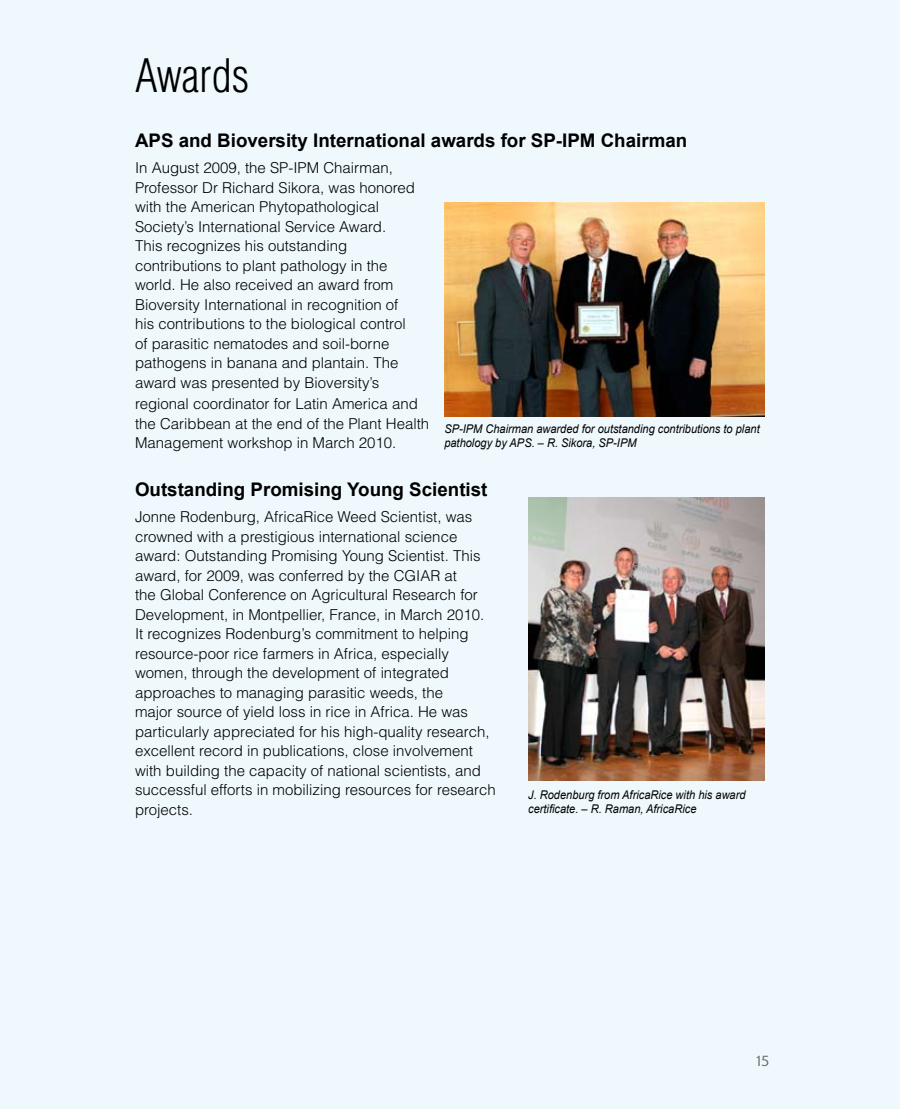
<style>
.page{position:relative;width:900px;height:1109px;background:#fff}
.page>*{position:absolute;margin:0;border:0;box-sizing:border-box;transform-origin:0 0}
.t1{font:300 condensed 45px "Helvetica";color:#000}
.t2{font:700 18.75px "Arial";color:#000}
.t3{font:300 15px/19.5px "Helvetica";color:#000}
.t4{font:300 15px "Delta";color:#727176}
.t5{font:italic 12px/14.4px "Arial";color:#000;scale:.92 1}
</style>
<div class="page">
<div style="left:0;top:0;width:900px;height:1108px;background:#eef8fd"></div>
<img style="left:528px;top:498px;width:237px;height:283px">
<img style="left:444px;top:203px;width:321px;height:214px">
<h1 class="t1" style="left:135px;top:48px;width:116px">Awards</h1>
<p class="t2" style="left:135px;top:128px;width:554px">APS and Bioversity International awards for SP-IPM Chairman</p>
<p class="t3" style="left:135px;top:158px;width:282px">In August 2009, the SP-IPM Chairman, Professor Dr Richard Sikora, was honored with the American Phytopathological Society’s International Service Award.<br>This recognizes his outstanding contributions to plant pathology in the world. He also received an award from Bioversity International in recognition of his contributions to the biological control of parasitic nematodes and soil-borne pathogens in banana and plantain. The award was presented by Bioversity’s</p>
<p class="t3" style="left:135px;top:394px;width:296px">regional coordinator for Latin America and the Caribbean at the end of the Plant Health<br>Management workshop in March 2010.</p>
<p class="t5" style="left:444px;top:421px;width:344px">SP-IPM Chairman awarded for outstanding contributions to plant pathology by APS. – R. Sikora, SP-IPM</p>
<p class="t2" style="left:135px;top:477px;width:354px">Outstanding Promising Young Scientist</p>
<p class="t3" style="left:135px;top:507px;width:362px">Jonne Rodenburg, AfricaRice Weed Scientist, was crowned with a prestigious international science award: Outstanding Promising Young Scientist. This award, for 2009, was conferred by the CGIAR at<br>the Global Conference on Agricultural Research for Development, in Montpellier, France, in March 2010.<br>It recognizes Rodenburg’s commitment to helping resource-poor rice farmers in Africa, especially women, through the development of integrated approaches to managing parasitic weeds, the<br>major source of yield loss in rice in Africa. He was particularly appreciated for his high-quality research, excellent record in publications, close involvement with building the capacity of national scientists, and successful efforts in mobilizing resources for research projects.</p>
<p class="t5" style="left:528px;top:787px;width:238px">J. Rodenburg from AfricaRice with his award certificate. – R. Raman, AfricaRice</p>
<p class="t4" style="left:755px;top:1052px;width:16px">15</p>
</div>
